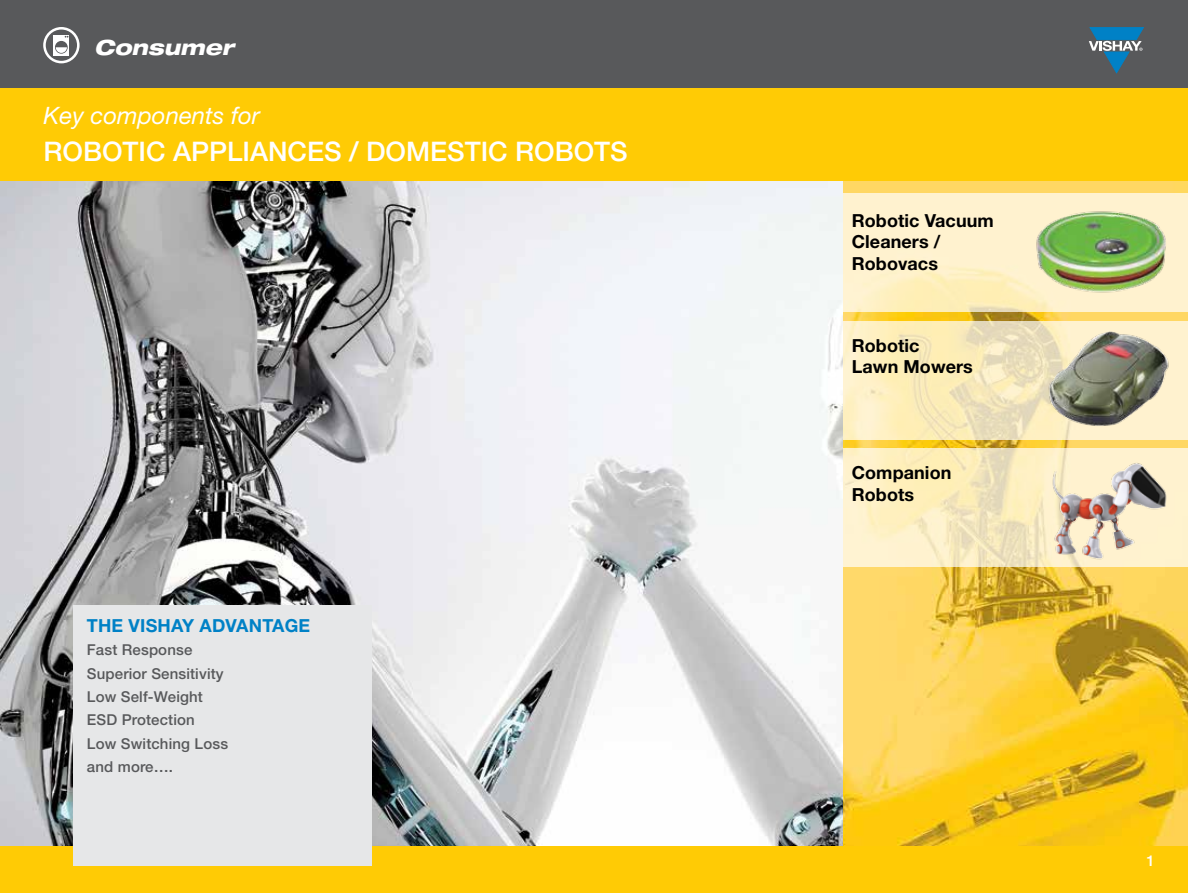
<style>
.page{position:relative;width:1188px;height:893px;background:#fff}
.page>*{position:absolute;margin:0;border:0;box-sizing:border-box;transform-origin:0 0}
.t1{font:500 27px "Helvetica Neue LT Std";color:#fff}
.t2{font:italic 24px "Helvetica Neue LT Std";color:#fff}
.t3{font:italic 800 expanded 21px "Helvetica Neue LT Std";color:#fff}
.t4{font:700 18px/21.6px "Helvetica Neue LT Std";letter-spacing:.005em;color:#000}
.t5{font:700 18px "Helvetica Neue LT Std";letter-spacing:.01em;color:#0081c6}
.t6{font:500 15px/23.4px "Helvetica Neue LT Std";letter-spacing:.01em;color:#58595b}
.t7{font:500 15px "Helvetica Neue LT Std";color:#fff}
</style>
<div class="page">
<div style="left:0;top:88px;width:1188px;height:805px;background:#ffcb05"></div>
<div style="left:1px;top:0;width:1187px;height:88px;background:#58595b"></div>
<svg style="left:1089px;top:28px;width:54px;height:45px;background:#4b7993"></svg>
<div style="left:43px;top:27px;width:36px;height:36px;border:3px solid #fff;border-radius:50%"></div>
<div style="left:54px;top:39px;width:15px;height:17px;background:#fff"></div>
<hr style="left:54px;top:35px;width:15px;height:3px;background:#fff">
<div style="left:56px;top:42px;width:11px;height:11px;background:#58595b;border-radius:50%"></div>
<div style="left:55px;top:41px;width:13px;height:13px;border:2px solid #58595b;border-radius:50%"></div>
<svg style="left:56px;top:47px;width:11px;height:6px"></svg>
<svg style="left:0;top:0;width:1px;height:88px"></svg>
<img style="left:843px;top:181px;width:345px;height:665px">
<svg style="left:843px;top:193px;width:345px;height:119px;background:#fef1ca"></svg>
<img style="left:1034px;top:193px;width:135px;height:119px">
<svg style="left:843px;top:321px;width:345px;height:118px;background:#f7e9be"></svg>
<img style="left:1041px;top:321px;width:135px;height:118px">
<svg style="left:843px;top:448px;width:345px;height:119px;background:#f9ecc2"></svg>
<img style="left:1048px;top:448px;width:122px;height:119px">
<img style="left:0;top:181px;width:843px;height:665px">
<div style="left:73px;top:605px;width:299px;height:261px;background:#e6e7e8"></div>
<h3 class="t3" style="left:94px;top:34px;width:141px">Consumer</h3>
<h2 class="t2" style="left:44px;top:101px;width:218px">Key components for</h2>
<h1 class="t1" style="left:44px;top:136px;width:586px">ROBOTIC APPLIANCES / DOMESTIC ROBOTS</h1>
<p class="t5" style="left:87px;top:614px;width:225px">THE VISHAY ADVANTAGE</p>
<p class="t6" style="left:87px;top:638px;width:143px">Fast Response<br>Superior Sensitivity<br>Low Self-Weight<br>ESD Protection<br>Low Switching Loss and more….</p>
<p class="t4" style="left:852px;top:209px;width:144px">Robotic Vacuum<br>Cleaners /<br>Robovacs</p>
<p class="t4" style="left:852px;top:334px;width:123px">Robotic<br>Lawn Mowers</p>
<p class="t4" style="left:852px;top:462px;width:101px">Companion<br>Robots</p>
<p class="t7" style="left:1147px;top:852px;width:10px">1</p>
</div>
